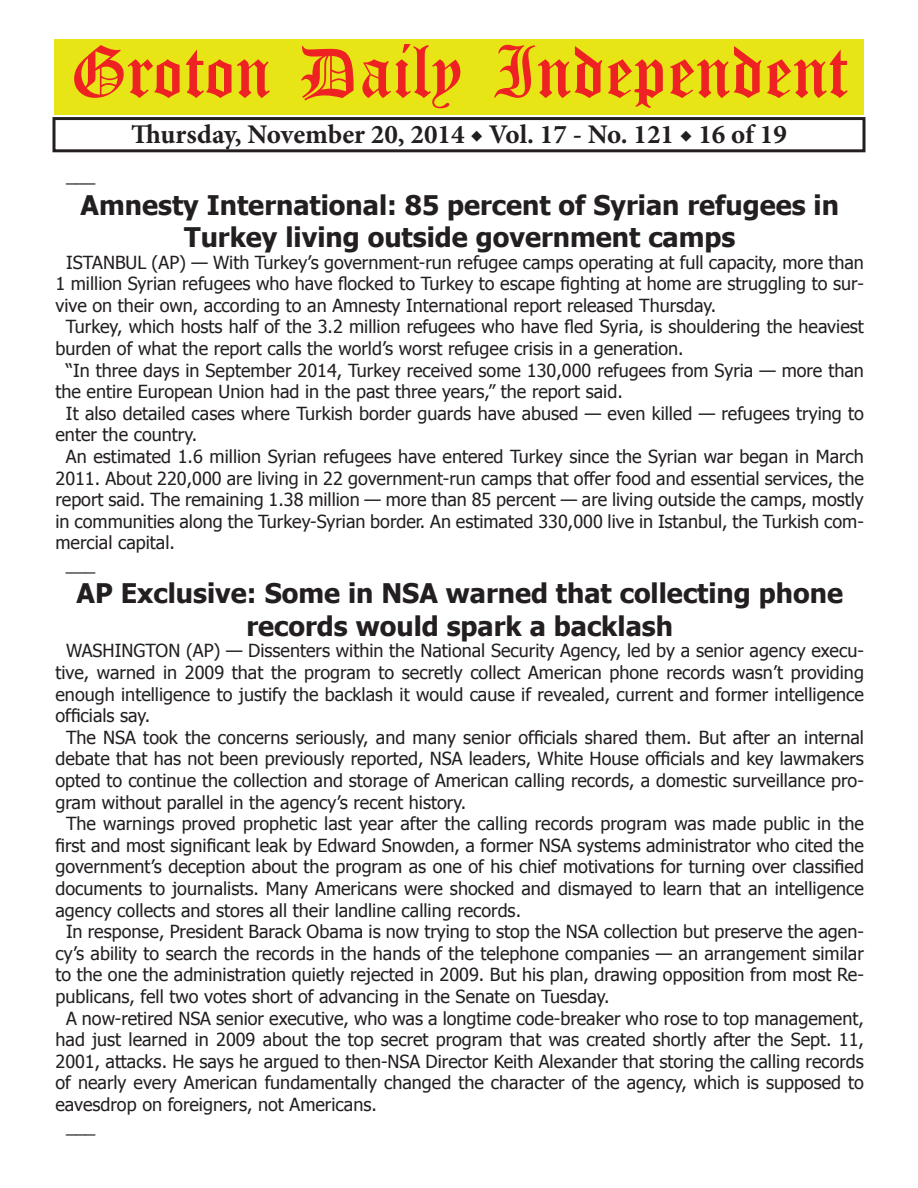
<style>
.page{position:relative;width:918px;height:1188px;background:#fff}
.page>*{position:absolute;margin:0;border:0;box-sizing:border-box;transform-origin:0 0}
.t1{font:54px "Old English Five";color:#ee2123}
.t2{font:700 27px/32.4px "Tahoma";color:#231f20;text-align:center}
.t3{font:700 27px "Minion Pro";color:#231f20}
.t4{font:18px "Tahoma";color:#231f20}
</style>
<div class="page">
<div style="left:52px;top:117px;width:814px;height:35px;border:3px solid #231f20"></div>
<div style="left:54px;top:40px;width:810px;height:75px;background:#e7e515"></div>
<h1 class="t1" style="left:70px;top:47px;width:779px">Groton Daily Independent</h1>
<h2 class="t3" style="left:131px;top:116px;width:657px">Thursday, November 20, 2014 ◆ Vol. 17 - No. 121 ◆ 16 of 19</h2>
<p class="t4" style="left:66px;top:164px;width:31px">___</p>
<h2 class="t2" style="left:81px;top:187px;width:760px">Amnesty International: 85 percent of Syrian refugees in<br>Turkey living outside government camps</h2>
<p class="t4" style="left:66px;top:250px;width:800px">ISTANBUL (AP) — With Turkey’s government-run refugee camps operating at full capacity, more than</p>
<p class="t4" style="left:56px;top:272px;width:810px">1 million Syrian refugees who have flocked to Turkey to escape fighting at home are struggling to sur-</p>
<p class="t4" style="left:56px;top:293px;width:662px">vive on their own, according to an Amnesty International report released Thursday.</p>
<p class="t4" style="left:66px;top:315px;width:799px">Turkey, which hosts half of the 3.2 million refugees who have fled Syria, is shouldering the heaviest</p>
<p class="t4" style="left:56px;top:336px;width:630px">burden of what the report calls the world’s worst refugee crisis in a generation.</p>
<p class="t4" style="left:66px;top:358px;width:799px">“In three days in September 2014, Turkey received some 130,000 refugees from Syria — more than</p>
<p class="t4" style="left:56px;top:380px;width:569px">the entire European Union had in the past three years,” the report said.</p>
<p class="t4" style="left:66px;top:401px;width:799px">It also detailed cases where Turkish border guards have abused — even killed — refugees trying to</p>
<p class="t4" style="left:56px;top:423px;width:143px">enter the country.</p>
<p class="t4" style="left:66px;top:444px;width:799px">An estimated 1.6 million Syrian refugees have entered Turkey since the Syrian war began in March</p>
<p class="t4" style="left:56px;top:466px;width:810px">2011. About 220,000 are living in 22 government-run camps that offer food and essential services, the</p>
<p class="t4" style="left:56px;top:488px;width:810px">report said. The remaining 1.38 million — more than 85 percent — are living outside the camps, mostly</p>
<p class="t4" style="left:56px;top:509px;width:810px">in communities along the Turkey-Syrian border. An estimated 330,000 live in Istanbul, the Turkish com-</p>
<p class="t4" style="left:56px;top:531px;width:121px">mercial capital.</p>
<p class="t4" style="left:66px;top:552px;width:31px">___</p>
<h2 class="t2" style="left:77px;top:576px;width:768px">AP Exclusive: Some in NSA warned that collecting phone records would spark a backlash</h2>
<p class="t4" style="left:66px;top:639px;width:799px">WASHINGTON (AP) — Dissenters within the National Security Agency, led by a senior agency execu-</p>
<p class="t4" style="left:56px;top:660px;width:810px">tive, warned in 2009 that the program to secretly collect American phone records wasn’t providing</p>
<p class="t4" style="left:56px;top:682px;width:810px">enough intelligence to justify the backlash it would cause if revealed, current and former intelligence</p>
<p class="t4" style="left:56px;top:704px;width:96px">officials say.</p>
<p class="t4" style="left:66px;top:725px;width:799px">The NSA took the concerns seriously, and many senior officials shared them. But after an internal</p>
<p class="t4" style="left:56px;top:747px;width:810px">debate that has not been previously reported, NSA leaders, White House officials and key lawmakers</p>
<p class="t4" style="left:56px;top:768px;width:810px">opted to continue the collection and storage of American calling records, a domestic surveillance pro-</p>
<p class="t4" style="left:56px;top:790px;width:412px">gram without parallel in the agency’s recent history.</p>
<p class="t4" style="left:66px;top:812px;width:799px">The warnings proved prophetic last year after the calling records program was made public in the</p>
<p class="t4" style="left:56px;top:833px;width:810px">first and most significant leak by Edward Snowden, a former NSA systems administrator who cited the</p>
<p class="t4" style="left:56px;top:855px;width:810px">government’s deception about the program as one of his chief motivations for turning over classified</p>
<p class="t4" style="left:56px;top:876px;width:810px">documents to journalists. Many Americans were shocked and dismayed to learn that an intelligence</p>
<p class="t4" style="left:56px;top:898px;width:467px">agency collects and stores all their landline calling records.</p>
<p class="t4" style="left:66px;top:920px;width:799px">In response, President Barack Obama is now trying to stop the NSA collection but preserve the agen-</p>
<p class="t4" style="left:56px;top:941px;width:810px">cy’s ability to search the records in the hands of the telephone companies — an arrangement similar</p>
<p class="t4" style="left:56px;top:963px;width:810px">to the one the administration quietly rejected in 2009. But his plan, drawing opposition from most Re-</p>
<p class="t4" style="left:56px;top:984px;width:556px">publicans, fell two votes short of advancing in the Senate on Tuesday.</p>
<p class="t4" style="left:66px;top:1006px;width:799px">A now-retired NSA senior executive, who was a longtime code-breaker who rose to top management,</p>
<p class="t4" style="left:56px;top:1028px;width:810px">had just learned in 2009 about the top secret program that was created shortly after the Sept. 11,</p>
<p class="t4" style="left:56px;top:1049px;width:810px">2001, attacks. He says he argued to then-NSA Director Keith Alexander that storing the calling records</p>
<p class="t4" style="left:56px;top:1071px;width:810px">of nearly every American fundamentally changed the character of the agency, which is supposed to</p>
<p class="t4" style="left:56px;top:1092px;width:323px">eavesdrop on foreigners, not Americans.</p>
<p class="t4" style="left:66px;top:1114px;width:31px">___</p>
</div>
